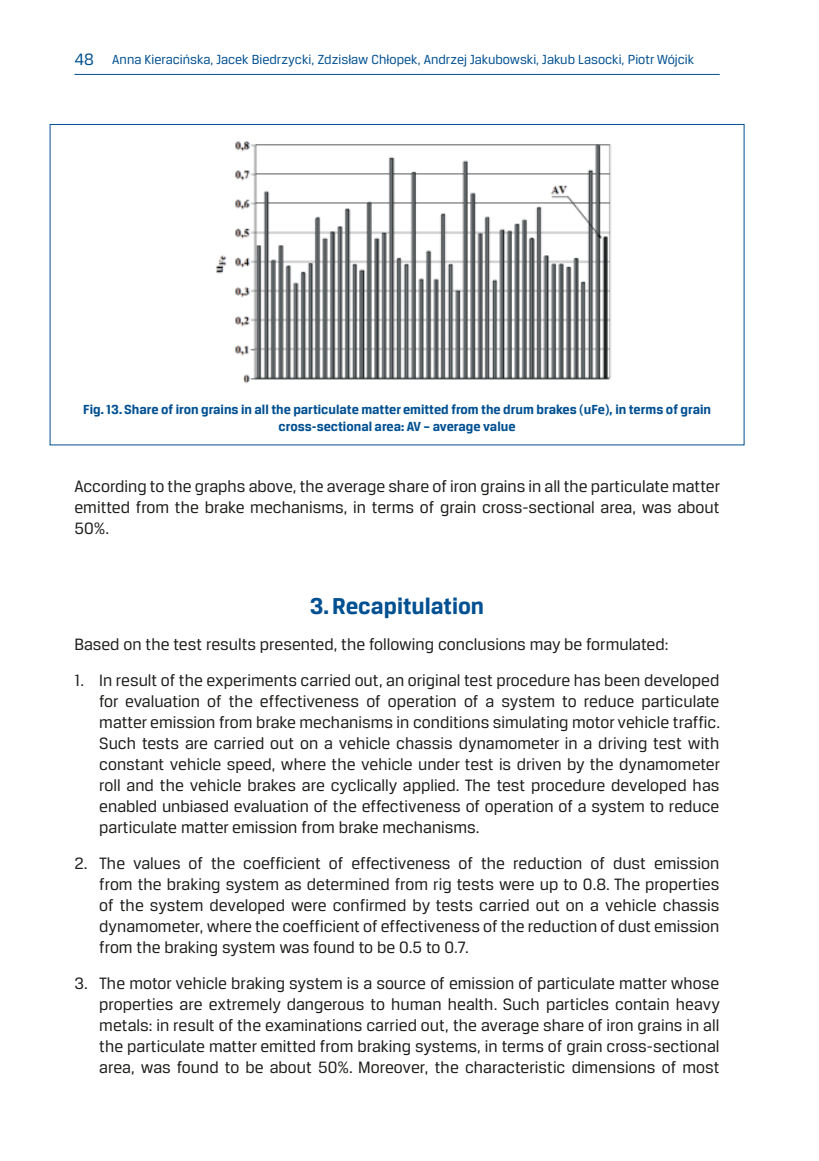
<style>
.page{position:relative;width:819px;height:1161px;background:#fff}
.page>*{position:absolute;margin:0;border:0;box-sizing:border-box;transform-origin:0 0}
.rozdzial_maly_ang{font:700 24.5px "Breuer Text";color:#005092}
.podstawowy_ang{font:17.5px/21px "Breuer Text";color:#1d1d1b;text-align:justify}
.podst_ang{font:700 14px/16.8px "Breuer Text";color:#005092;text-align:center}
.t1{font:14px "Breuer Text";color:#005092}
.s1{font-size:17.5px}
</style>
<div class="page">
<hr style="left:74px;top:74px;width:645px;height:1px;background:#005092">
<img style="left:216px;top:141px;width:396px;height:243px">
<p class="t1" style="left:74px;top:51px;width:621px"><span class="s1">48</span> Anna Kieracińska, Jacek Biedrzycki, Zdzisław Chłopek, Andrzej Jakubowski, Jakub Lasocki, Piotr Wójcik</p>
<p class="podst_ang" style="left:83px;top:401px;width:629px">Fig. 13. Share of iron grains in all the particulate matter emitted from the drum brakes (uFe), in terms of grain cross-sectional area: AV – average value</p>
<p class="podstawowy_ang" style="left:74px;top:475px;width:647px">According to the graphs above, the average share of iron grains in all the particulate matter emitted from the brake mechanisms, in terms of grain cross-sectional area, was about 50%.</p>
<p class="rozdzial_maly_ang" style="left:310px;top:593px;width:176px">3. Recapitulation</p>
<p class="podstawowy_ang" style="left:74px;top:633px;width:595px">Based on the test results presented, the following conclusions may be formulated:</p>
<p class="podstawowy_ang" style="left:99px;top:669px;width:622px;text-indent:-25px">1. In result of the experiments carried out, an original test procedure has been developed for evaluation of the effectiveness of operation of a system to reduce particulate matter emission from brake mechanisms in conditions simulating motor vehicle traffic.<br>Such tests are carried out on a vehicle chassis dynamometer in a driving test with constant vehicle speed, where the vehicle under test is driven by the dynamometer roll and the vehicle brakes are cyclically applied. The test procedure developed has enabled unbiased evaluation of the effectiveness of operation of a system to reduce particulate matter emission from brake mechanisms.</p>
<p class="podstawowy_ang" style="left:99px;top:852px;width:621px;text-indent:-25px">2. The values of the coefficient of effectiveness of the reduction of dust emission from the braking system as determined from rig tests were up to 0.8. The properties of the system developed were confirmed by tests carried out on a vehicle chassis dynamometer, where the coefficient of effectiveness of the reduction of dust emission from the braking system was found to be 0.5 to 0.7.</p>
<p class="podstawowy_ang" style="left:99px;top:972px;width:622px;text-indent:-25px">3. The motor vehicle braking system is a source of emission of particulate matter whose properties are extremely dangerous to human health. Such particles contain heavy metals: in result of the examinations carried out, the average share of iron grains in all the particulate matter emitted from braking systems, in terms of grain cross-sectional area, was found to be about 50%. Moreover, the characteristic dimensions of most</p>
</div>
